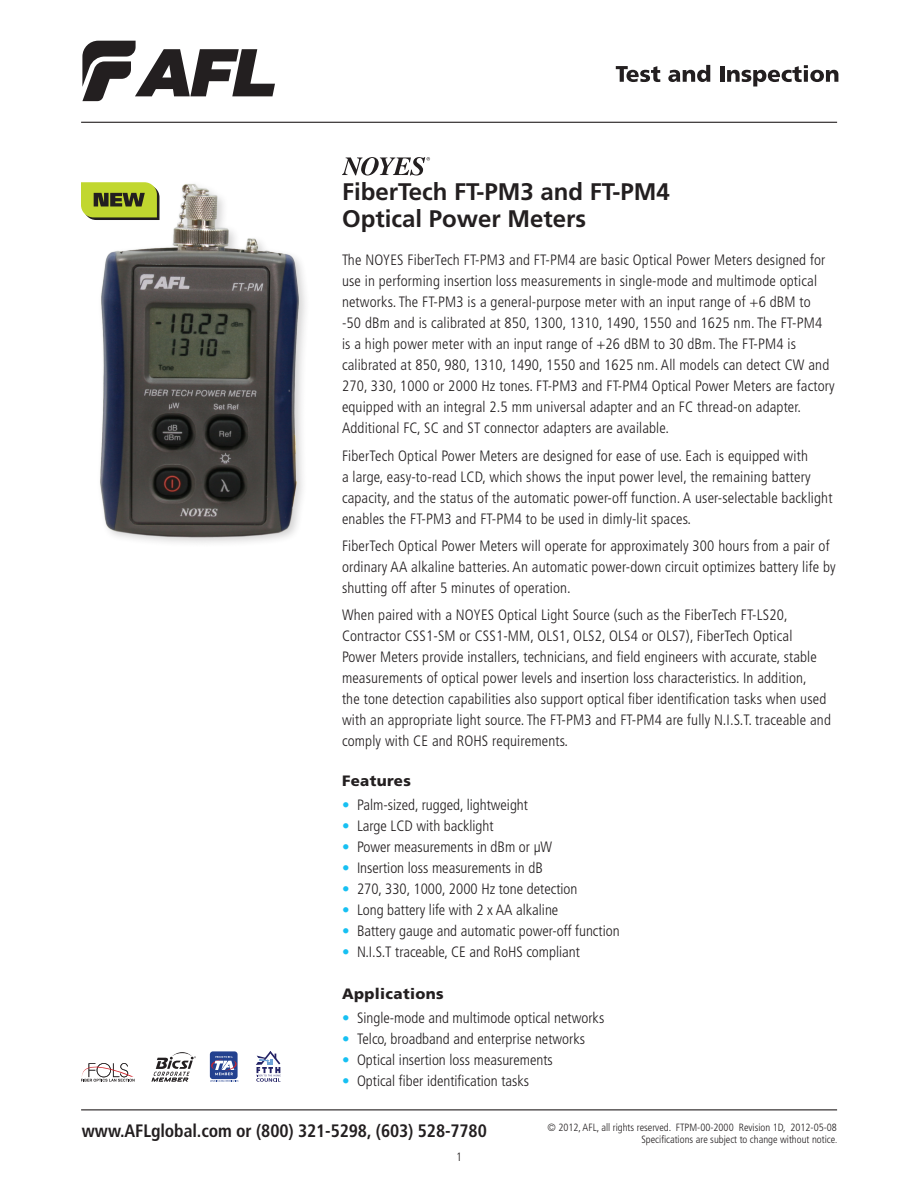
<style>
.page{position:relative;width:918px;height:1188px;background:#fff}
.page>*{position:absolute;margin:0;border:0;box-sizing:border-box;transform-origin:0 0}
.FPP_Product_Title{font:700 24px/27px "Frutiger LT Std";color:#231f20}
.t1{font:700 condensed 18px "Frutiger LT Std";letter-spacing:-.005em;color:#231f20}
.FPP_Body_Text{font:300 condensed 15px/21px "Frutiger LT Std";letter-spacing:.01em;color:#231f20}
.FPP_Bullits{font:300 condensed 15px "Frutiger LT Std";color:#231f20}
.FPP_Subhead{font:900 15px "Frutiger LT Std";letter-spacing:.025em;color:#231f20}
.t2{font:300 condensed 12px "Frutiger LT Std";color:#231f20}
.t3{font:300 condensed 10.5px/12px "Frutiger LT Std";color:#231f20;text-align:right}
.s1{color:#17c0f2}
.s2{font-size:9px}
</style>
<div class="page">
<svg style="left:82px;top:41px;width:193px;height:60px"></svg>
<svg style="left:616px;top:66px;width:44px;height:16px"></svg>
<svg style="left:668px;top:65px;width:42px;height:17px"></svg>
<hr style="left:720px;top:66px;width:4px;height:16px;background:#231f20">
<svg style="left:727px;top:65px;width:111px;height:21px"></svg>
<hr style="left:81px;top:122px;width:756px;height:1px;background:#231f20">
<hr style="left:81px;top:1109px;width:756px;height:1px;background:#231f20">
<svg style="left:81px;top:182px;width:10px;height:37px"></svg>
<img style="left:91px;top:182px;width:215px;height:360px">
<svg style="left:342px;top:157px;width:88px;height:19px"></svg>
<svg style="left:81px;top:1063px;width:53px;height:19px"></svg>
<svg style="left:151px;top:1052px;width:45px;height:30px"></svg>
<div style="left:210px;top:1051px;width:28px;height:28px;background:#23418f;border-radius:3px"></div>
<svg style="left:210px;top:1056px;width:29px;height:26px"></svg>
<svg style="left:256px;top:1051px;width:25px;height:31px"></svg>
<p class="FPP_Product_Title" style="left:342px;top:179px;width:329px">FiberTech FT-PM3 and FT-PM4<br>Optical Power Meters</p>
<p class="FPP_Body_Text" style="left:342px;top:250px;width:494px">The NOYES FiberTech FT-PM3 and FT-PM4 are basic Optical Power Meters designed for use in performing insertion loss measurements in single-mode and multimode optical networks. The FT-PM3 is a general-purpose meter with an input range of +6 dBM to<br>-50 dBm and is calibrated at 850, 1300, 1310, 1490, 1550 and 1625 nm. The FT-PM4<br>is a high power meter with an input range of +26 dBM to 30 dBm. The FT-PM4 is calibrated at 850, 980, 1310, 1490, 1550 and 1625 nm. All models can detect CW and 270, 330, 1000 or 2000 Hz tones. FT-PM3 and FT-PM4 Optical Power Meters are factory equipped with an integral 2.5 mm universal adapter and an FC thread-on adapter.<br>Additional FC, SC and ST connector adapters are available.</p>
<p class="FPP_Body_Text" style="left:342px;top:445px;width:492px">FiberTech Optical Power Meters are designed for ease of use. Each is equipped with<br>a large, easy-to-read LCD, which shows the input power level, the remaining battery capacity, and the status of the automatic power-off function. A user-selectable backlight enables the FT-PM3 and FT-PM4 to be used in dimly-lit spaces.</p>
<p class="FPP_Body_Text" style="left:342px;top:536px;width:495px">FiberTech Optical Power Meters will operate for approximately 300 hours from a pair of ordinary AA alkaline batteries. An automatic power-down circuit optimizes battery life by shutting off after 5 minutes of operation.</p>
<p class="FPP_Body_Text" style="left:342px;top:605px;width:490px">When paired with a NOYES Optical Light Source (such as the FiberTech FT-LS20, Contractor CSS1-SM or CSS1-MM, OLS1, OLS2, OLS4 or OLS7), FiberTech Optical<br>Power Meters provide installers, technicians, and field engineers with accurate, stable measurements of optical power levels and insertion loss characteristics. In addition,<br>the tone detection capabilities also support optical fiber identification tasks when used with an appropriate light source. The FT-PM3 and FT-PM4 are fully N.I.S.T. traceable and comply with CE and ROHS requirements.</p>
<p class="FPP_Subhead" style="left:342px;top:771px;width:71px">Features</p>
<p class="FPP_Bullits" style="left:342px;top:797px;width:188px"><span class="s1">•</span> Palm-sized, rugged, lightweight</p>
<p class="FPP_Bullits" style="left:342px;top:818px;width:153px"><span class="s1">•</span> Large LCD with backlight</p>
<p class="FPP_Bullits" style="left:342px;top:839px;width:212px"><span class="s1">•</span> Power measurements in dBm or μW</p>
<p class="FPP_Bullits" style="left:342px;top:860px;width:202px"><span class="s1">•</span> Insertion loss measurements in dB</p>
<p class="FPP_Bullits" style="left:342px;top:881px;width:237px"><span class="s1">•</span> 270, 330, 1000, 2000 Hz tone detection</p>
<p class="FPP_Bullits" style="left:342px;top:902px;width:218px"><span class="s1">•</span> Long battery life with 2 x AA alkaline</p>
<p class="FPP_Bullits" style="left:342px;top:923px;width:279px"><span class="s1">•</span> Battery gauge and automatic power-off function</p>
<p class="FPP_Bullits" style="left:342px;top:944px;width:240px"><span class="s1">•</span> N.I.S.T traceable, CE and RoHS compliant</p>
<p class="FPP_Subhead" style="left:342px;top:984px;width:103px">Applications</p>
<p class="FPP_Bullits" style="left:342px;top:1009px;width:264px"><span class="s1">•</span> Single-mode and multimode optical networks</p>
<p class="FPP_Bullits" style="left:342px;top:1030px;width:245px"><span class="s1">•</span> Telco, broadband and enterprise networks</p>
<p class="FPP_Bullits" style="left:342px;top:1051px;width:212px"><span class="s1">•</span> Optical insertion loss measurements</p>
<p class="FPP_Bullits" style="left:342px;top:1072px;width:189px"><span class="s1">•</span> Optical fiber identification tasks</p>
<p class="t1" style="left:82px;top:1120px;width:406px">www.AFLglobal.com or (800) 321-5298, (603) 528-7780</p>
<p class="t2" style="left:456px;top:1150px;width:7px">1</p>
<p class="t3" style="left:547px;top:1122px;width:291px">© 2012, AFL, all rights reserved. FTPM-00-2000 Revision 1D, 2012-05-08<br>Specifications are subject to change without notice<span class="s2">.</span></p>
</div>
